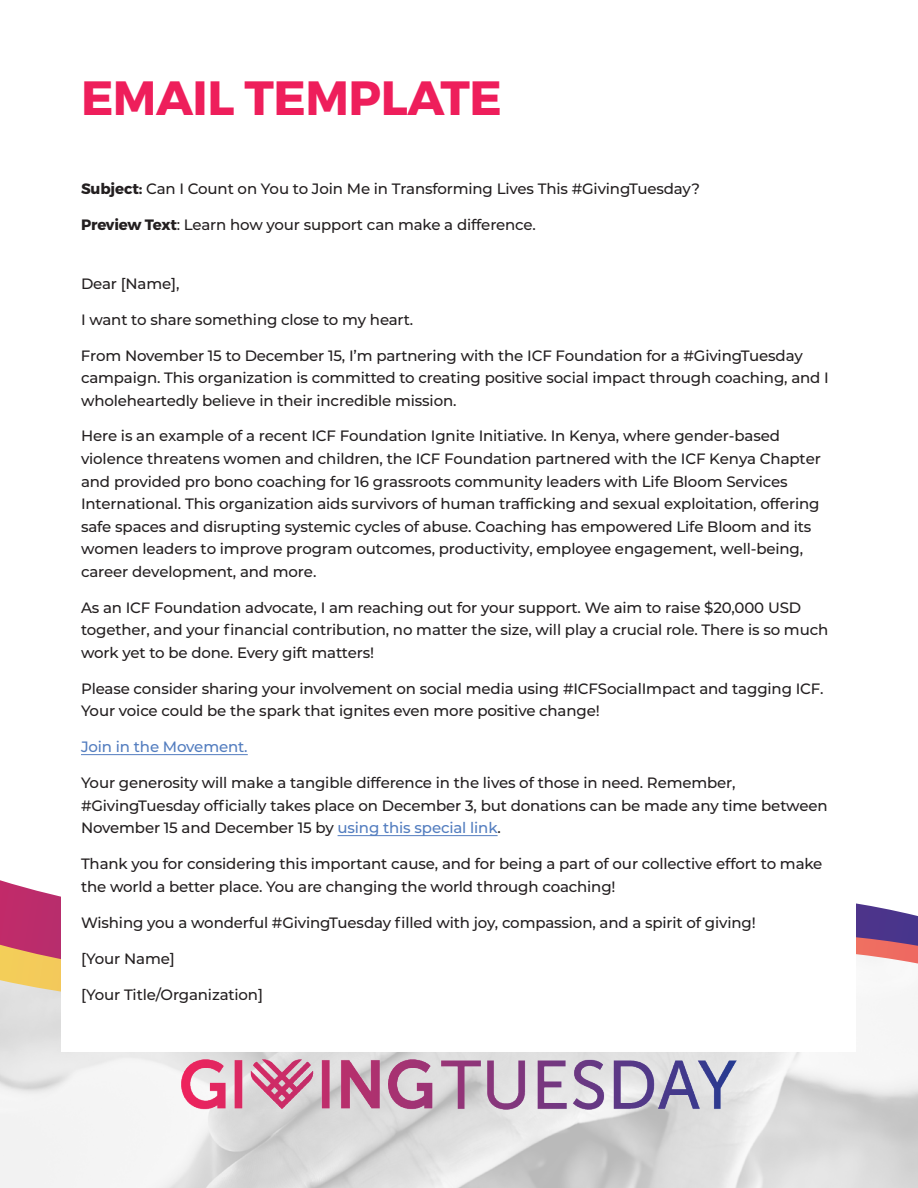
<style>
.page{position:relative;width:918px;height:1188px;background:#fff}
.page>*{position:absolute;margin:0;border:0;box-sizing:border-box;transform-origin:0 0}
.t1{font:700 48px "Montserrat";letter-spacing:-.01em;color:#ee1e5b}
.t2{font:500 15px/22.5px "Montserrat";letter-spacing:-.01em;color:#231f20}
.t3{font:500 15px "Montserrat";letter-spacing:-.01em;color:#537dbf}
.s1{font-weight:700}
.s2{color:#537dbf}
</style>
<div class="page">
<img style="left:0;top:1019px;width:918px;height:169px">
<svg style="left:0;top:999px;width:918px;height:20px"></svg>
<svg style="left:0;top:880px;width:918px;height:119px"></svg>
<img style="left:181px;top:1059px;width:556px;height:51px">
<div style="left:62px;top:166px;width:794px;height:886px;background:#fff"></div>
<hr style="left:81px;top:754px;width:167px;height:1px;background:#537dbf">
<hr style="left:338px;top:835px;width:160px;height:1px;background:#537dbf">
<p class="t1" style="left:81px;top:68px;width:422px">EMAIL TEMPLATE</p>
<p class="t2" style="left:81px;top:177px;width:620px"><span class="s1">Subject:</span> Can I Count on You to Join Me in Transforming Lives This #GivingTuesday?</p>
<p class="t2" style="left:81px;top:213px;width:457px"><span class="s1">Preview Text</span>: Learn how your support can make a difference.</p>
<p class="t2" style="left:81px;top:271px;width:100px">Dear [Name],</p>
<p class="t2" style="left:81px;top:307px;width:334px">I want to share something close to my heart.</p>
<p class="t2" style="left:81px;top:343px;width:749px">From November 15 to December 15, I’m partnering with the ICF Foundation for a #GivingTuesday campaign. This organization is committed to creating positive social impact through coaching, and I wholeheartedly believe in their incredible mission.</p>
<p class="t2" style="left:81px;top:423px;width:741px">Here is an example of a recent ICF Foundation Ignite Initiative. In Kenya, where gender-based violence threatens women and children, the ICF Foundation partnered with the ICF Kenya Chapter and provided pro bono coaching for 16 grassroots community leaders with Life Bloom Services International. This organization aids survivors of human trafficking and sexual exploitation, offering safe spaces and disrupting systemic cycles of abuse. Coaching has empowered Life Bloom and its women leaders to improve program outcomes, productivity, employee engagement, well-being, career development, and more.</p>
<p class="t2" style="left:81px;top:595px;width:749px">As an ICF Foundation advocate, I am reaching out for your support. We aim to raise $20,000 USD together, and your financial contribution, no matter the size, will play a crucial role. There is so much work yet to be done. Every gift matters!</p>
<p class="t2" style="left:81px;top:676px;width:744px">Please consider sharing your involvement on social media using #ICFSocialImpact and tagging ICF.<br>Your voice could be the spark that ignites even more positive change!</p>
<p class="t3" style="left:81px;top:736px;width:168px">Join in the Movement.</p>
<p class="t2" style="left:81px;top:771px;width:748px">Your generosity will make a tangible difference in the lives of those in need. Remember, #GivingTuesday officially takes place on December 3, but donations can be made any time between<br>November 15 and December 15 by <span class="s2">using this special link</span>.</p>
<p class="t2" style="left:81px;top:852px;width:743px">Thank you for considering this important cause, and for being a part of our collective effort to make the world a better place. You are changing the world through coaching!</p>
<p class="t2" style="left:81px;top:910px;width:676px">Wishing you a wonderful #GivingTuesday filled with joy, compassion, and a spirit of giving!</p>
<p class="t2" style="left:81px;top:946px;width:95px">[Your Name]</p>
<p class="t2" style="left:81px;top:982px;width:184px">[Your Title/Organization]</p>
</div>
